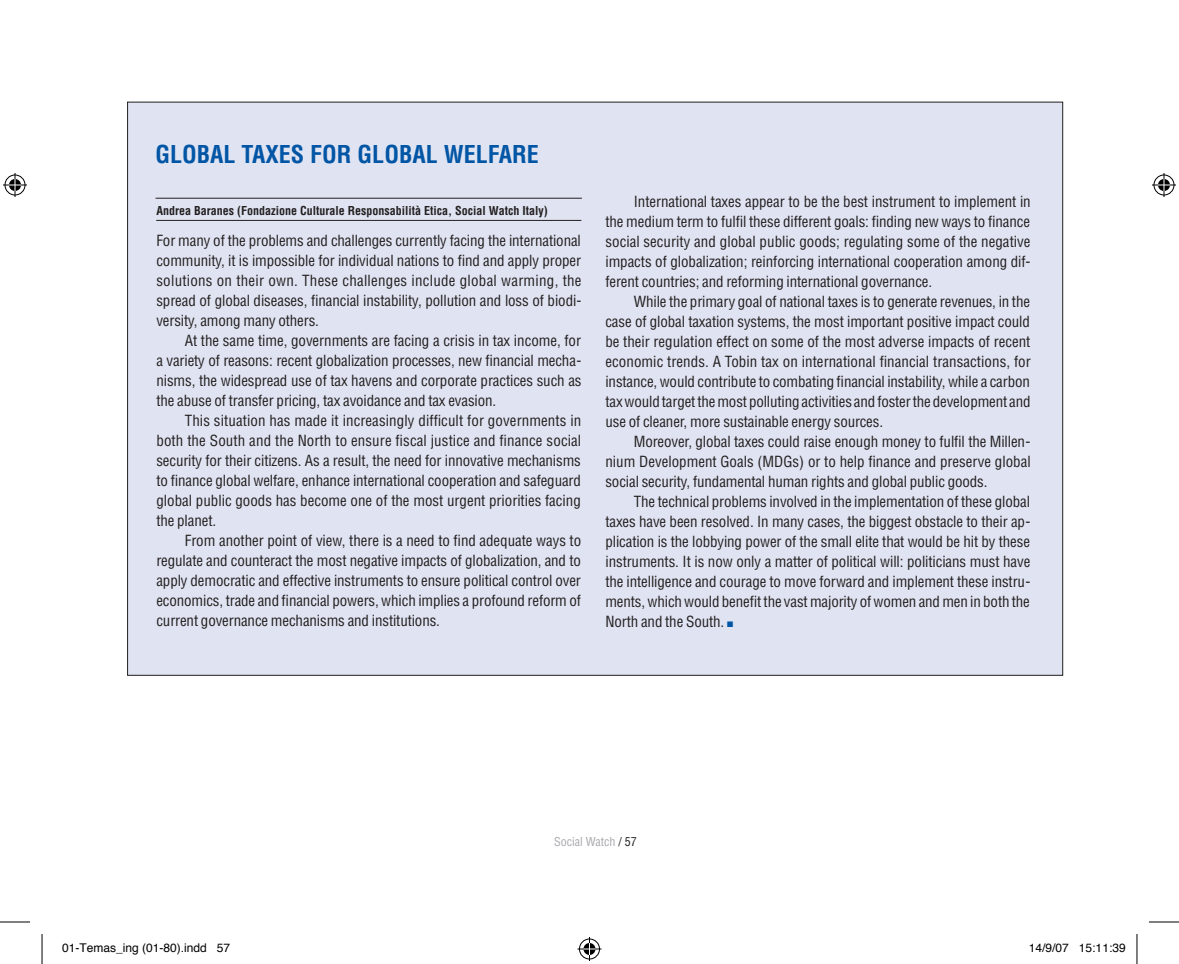
<style>
.page{position:relative;width:1179px;height:964px;background:#fff}
.page>*{position:absolute;margin:0;border:0;box-sizing:border-box;transform-origin:0 0}
.t1{font:700 condensed 24px "Helvetica";color:#0155a5}
.t2{font:condensed 15px/20px "Helvetica";letter-spacing:-.01em;color:#231f20;text-align:justify}
.t3{font:700 condensed 12px "Helvetica";color:#231f20}
.t4{font:12px "Helvetica";color:#000}
.t5{font:condensed 12px "Helvetica";color:#a8a9ad}
.s1{color:#0155a5}
.s2{color:#231f20}
</style>
<div class="page">
<div style="left:128px;top:102px;width:934px;height:573px;background:#e0e4f2"></div>
<hr style="left:155px;top:198px;width:427px;height:1px;background:#231f20">
<hr style="left:156px;top:220px;width:425px;height:1px;background:#231f20">
<hr style="left:0;top:0;width:30px;height:1px;background:#000">
<hr style="left:1148px;top:0;width:30px;height:1px;background:#000">
<hr style="left:0;top:922px;width:30px;height:1px;background:#000">
<hr style="left:1148px;top:922px;width:30px;height:1px;background:#000">
<hr style="left:42px;top:934px;width:1px;height:30px;background:#000">
<hr style="left:1136px;top:934px;width:1px;height:30px;background:#000">
<svg style="left:577px;top:937px;width:24px;height:24px"></svg>
<svg style="left:3px;top:173px;width:24px;height:24px"></svg>
<svg style="left:1152px;top:173px;width:23px;height:24px"></svg>
<h1 class="t1" style="left:155px;top:140px;width:385px">Global taxesfor global welfare</h1>
<p class="t3" style="left:156px;top:203px;width:393px">Andrea Baranes (Fondazione Culturale Responsabilità Etica, Social Watch Italy)</p>
<p class="t2" style="left:156px;top:231px;width:426px">For many of the problems and challenges currently facing the international community, it is impossible for individual nations to find and apply proper solutions on their own. These challenges include global warming, the spread of global diseases, financial instability, pollution and loss of biodi&shy;versity, among many others.</p>
<p class="t2" style="left:156px;top:331px;width:426px;text-indent:28px">At the same time, governments are facing a crisis in tax income, for a variety of reasons: recent globalization processes, new financial mecha&shy;nisms, the widespread use of tax havens and corporate practices such as the abuse of transfer pricing, tax avoidance and tax evasion.</p>
<p class="t2" style="left:156px;top:411px;width:426px;text-indent:28px">This situation has made it increasingly difficult for governments in both the South and the North to ensure fiscal justice and finance social security for their citizens. As a result, the need for innovative mechanisms to finance global welfare, enhance international cooperation and safeguard global public goods has become one of the most urgent priorities facing the planet.</p>
<p class="t2" style="left:156px;top:531px;width:426px;text-indent:28px">From another point of view, there is a need to find adequate ways to regulate and counteract the most negative impacts of globalization, and to apply democratic and effective instruments to ensure political control over economics, trade and financial powers, which implies a profound reform of current governance mechanisms and institutions.</p>
<p class="t2" style="left:605px;top:191px;width:427px;text-indent:28px">International taxes appear to be the best instrument to implement in the medium term to fulfil these different goals: finding new ways to finance social security and global public goods; regulating some of the negative impacts of globalization; reinforcing international cooperation among dif&shy;ferent countries; and reforming international governance.</p>
<p class="t2" style="left:605px;top:291px;width:427px;text-indent:28px">While the primary goal of national taxes is to generate revenues, in the case of global taxation systems, the most important positive impact could be their regulation effect on some of the most adverse impacts of recent economic trends. A Tobin tax on international financial transactions, for instance, would contribute to combating financial instability, while a carbon tax would target the most polluting activities and foster the development and use of cleaner, more sustainable energy sources.</p>
<p class="t2" style="left:605px;top:431px;width:427px;text-indent:28px">Moreover, global taxes could raise enough money to fulfil the Millen&shy;nium Development Goals (MDGs) or to help finance and preserve global social security, fundamental human rights and global public goods.</p>
<p class="t2" style="left:605px;top:491px;width:426px;text-indent:28px">The technical problems involved in the implementation of these global taxes have been resolved. In many cases, the biggest obstacle to their ap&shy;plication is the lobbying power of the small elite that would be hit by these instruments. It is now only a matter of political will: politicians must have the intelligence and courage to move forward and implement these instru&shy;ments, which would benefit the vast majority of women and men in both the North and the South. <span class="s1">■</span></p>
<p class="t5" style="left:554px;top:834px;width:84px">Social Watch <span class="s2">/ 57</span></p>
<p class="t4" style="left:62px;top:938px;width:170px">01-Temas_ing (01-80).indd 57</p>
<p class="t4" style="left:1028px;top:938px;width:98px">14/9/07 15:11:39</p>
</div>
